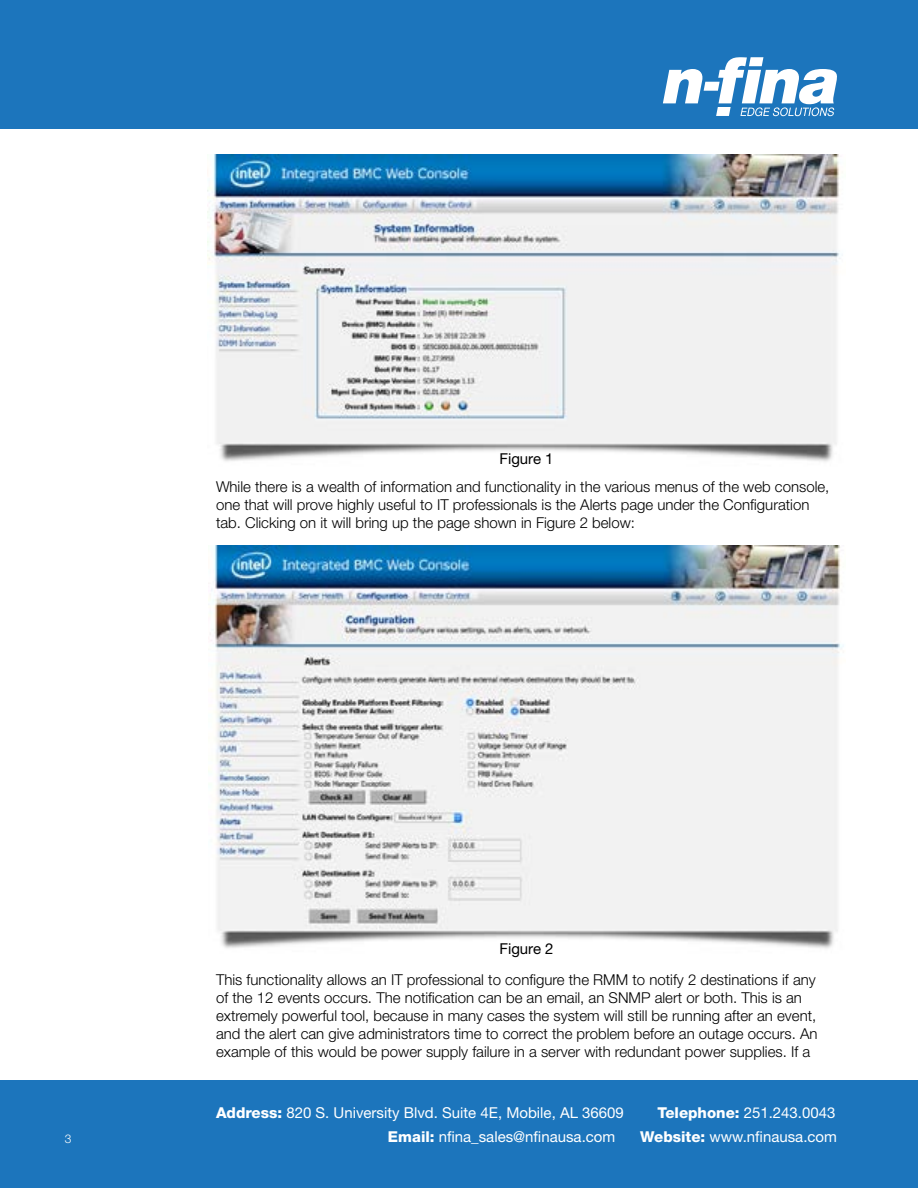
<style>
.page{position:relative;width:918px;height:1188px;background:#fff}
.page>*{position:absolute;margin:0;border:0;box-sizing:border-box;transform-origin:0 0}
.t1{font:300 15px/18px "Helvetica Neue LT Std";color:#000}
.t2{font:15px "Helvetica Neue LT Std";color:#fff}
.t3{font:15px "Helvetica Neue LT Std";color:#000}
.t4{font:300 12px "Helvetica Neue LT Std";color:#fff}
.s1{font-weight:800}
</style>
<div class="page">
<div style="left:0;top:1080px;width:918px;height:108px;background:#1c75bc"></div>
<div style="left:0;top:0;width:918px;height:128px;background:#1c75bc"></div>
<img style="left:207px;top:154px;width:633px;height:308px">
<img style="left:210px;top:546px;width:634px;height:403px">
<svg style="left:663px;top:57px;width:174px;height:59px"></svg>
<p class="t3" style="left:499px;top:449px;width:56px">Figure 1</p>
<p class="t1" style="left:216px;top:477px;width:615px">While there is a wealth of information and functionality in the various menus of the web console, one that will prove highly useful to IT professionals is the Alerts page under the Configuration tab. Clicking on it will bring up the page shown in Figure 2 below:</p>
<p class="t4" style="left:65px;top:1131px;width:8px">3</p>
<p class="t3" style="left:499px;top:940px;width:56px">Figure 2</p>
<p class="t1" style="left:216px;top:970px;width:603px">This functionality allows an IT professional to configure the RMM to notify 2 destinations if any of the 12 events occurs. The notification can be an email, an SNMP alert or both. This is an extremely powerful tool, because in many cases the system will still be running after an event, and the alert can give administrators time to correct the problem before an outage occurs. An example of this would be power supply failure in a server with redundant power supplies. If a</p>
<p class="t2" style="left:216px;top:1104px;width:409px"><span class="s1">Address:</span> 820 S. University Blvd. Suite 4E, Mobile, AL 36609</p>
<p class="t2" style="left:657px;top:1104px;width:180px"><span class="s1">Telephone:</span> 251.243.0043</p>
<p class="t2" style="left:388px;top:1128px;width:229px"><span class="s1">Email:</span> nfina_sales@nfinausa.com</p>
<p class="t2" style="left:640px;top:1128px;width:198px"><span class="s1">Website:</span> www.nfinausa.com</p>
</div>
